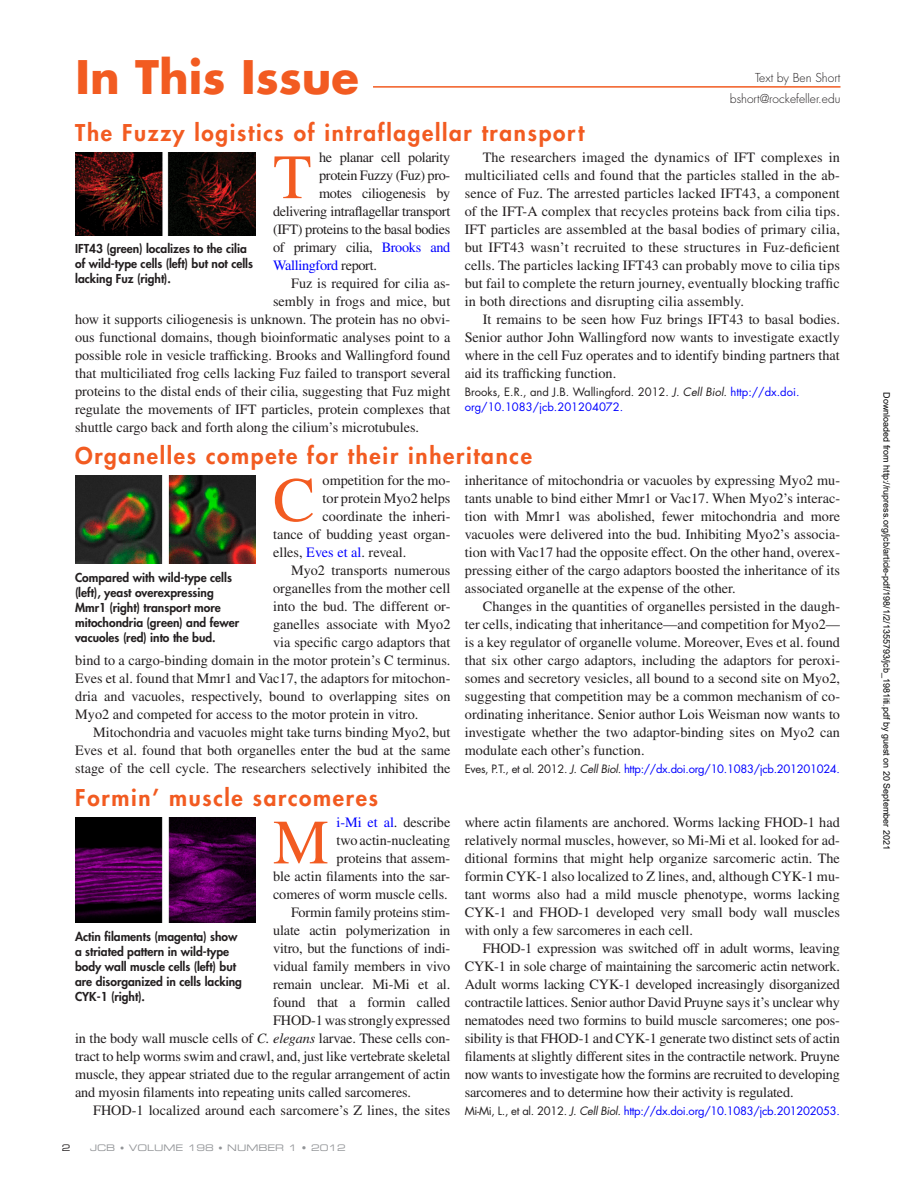
<style>
.page{position:relative;width:918px;height:1188px;background:#fff}
.page>*{position:absolute;margin:0;border:0;box-sizing:border-box;transform-origin:0 0}
.t1{font:63px "Times LT Std";color:#f25b21}
.t2{font:700 45px "Futura Std";color:#f25b21}
.t3{font:800 22.5px "Futura Std";letter-spacing:.075em;color:#f25b21}
.t4{font:14.25px/18px "Times LT Std";color:#231f20;text-align:justify}
.t5{font:14.25px "Times LT Std";letter-spacing:-.025em;color:#231f20}
.t6{font:14.25px "Times LT Std";letter-spacing:-.025em;color:#00f}
.t7{font:800 12px/15px "Futura Std";color:#231f20}
.t8{font:300 12px/21px "Futura Std";color:#231f20;text-align:right}
.t9{font:11.25px "Futura Std";letter-spacing:-.025em;color:#00f}
.t10{font:11.25px/15px "Futura Std";color:#00f}
.t11{font:9px "Arial";color:#000}
.t12{font:9px "Eurostile LT Std Ex 2";color:#939598}
.t13{font:9px "Eurostile LT Std Ex 2";color:#231f20}
.s1{color:#231f20}
.s2{font-style:italic;color:#231f20}
.s3{color:#00f}
.s4{color:#0300ff}
.s5{font-style:italic}
.s6{font-size:8.25px}
</style>
<div class="page">
<hr style="left:373px;top:86px;width:468px;height:2px;background:#f25b21">
<img style="left:75px;top:152px;width:180px;height:83px">
<img style="left:75px;top:475px;width:180px;height:88px">
<img style="left:75px;top:818px;width:180px;height:105px">
<h2 class="t2" style="left:76px;top:56px;width:285px">In This Issue</h2>
<p class="t8" style="left:730px;top:68px;width:112px">Text by Ben Short bshort@rockefeller.edu</p>
<h3 class="t3" style="left:75px;top:122px;width:510px">The Fuzzy logistics of intraflagellar transport</h3>
<h1 class="t1" style="left:273px;top:153px;width:40px">T</h1>
<p class="t5" style="left:319px;top:152px;width:133px">he planar cell polarity</p>
<p class="t4" style="left:465px;top:150px;width:377px;text-indent:18px">The researchers imaged the dynamics of IFT complexes in multiciliated cells and found that the particles stalled in the ab&shy;sence of Fuz. The arrested particles lacked IFT43, a component of the IFT-A complex that recycles proteins back from cilia tips.<br>IFT particles are assembled at the basal bodies of primary cilia, but IFT43 wasn’t recruited to these structures in Fuz-deficient cells. The particles lacking IFT43 can probably move to cilia tips but fail to complete the return journey, eventually blocking traffic in both directions and disrupting cilia assembly.</p>
<p class="t4" style="left:465px;top:312px;width:377px;text-indent:18px">It remains to be seen how Fuz brings IFT43 to basal bodies.<br>Senior author John Wallingford now wants to investigate exactly where in the cell Fuz operates and to identify binding partners that aid its trafficking function.</p>
<p class="t10" style="left:465px;top:385px;width:336px"><span class="s1">Brooks, E.R., and J.B. Wallingford. 2012.</span> <span class="s2">J. Cell Biol.</span> http://dx.doi. org/10.1083/jcb.201204072.</p>
<h3 class="t3" style="left:75px;top:445px;width:458px">Organelles compete for their inheritance</h3>
<h1 class="t1" style="left:273px;top:476px;width:44px">C</h1>
<p class="t4" style="left:323px;top:473px;width:129px">ompetition for the mo-</p>
<p class="t5" style="left:319px;top:170px;width:133px">protein Fuzzy (Fuz) pro-</p>
<p class="t5" style="left:319px;top:188px;width:133px">motes ciliogenesis by</p>
<p class="t5" style="left:273px;top:206px;width:179px">delivering intraflagellar transport</p>
<p class="t5" style="left:273px;top:224px;width:179px">(IFT) proteins to the basal bodies</p>
<p class="t5" style="left:273px;top:242px;width:179px">of primary cilia, <span class="s3">Brooks and</span></p>
<p class="t6" style="left:273px;top:260px;width:105px">Wallingford <span class="s1">report.</span></p>
<p class="t4" style="left:291px;top:276px;width:161px">Fuz is required for cilia as-</p>
<p class="t4" style="left:273px;top:294px;width:179px">sembly in frogs and mice, but</p>
<p class="t4" style="left:75px;top:312px;width:377px">how it supports ciliogenesis is unknown. The protein has no obvi-</p>
<p class="t4" style="left:75px;top:330px;width:377px">ous functional domains, though bioinformatic analyses point to a</p>
<p class="t4" style="left:75px;top:348px;width:377px">possible role in vesicle trafficking. Brooks and Wallingford found</p>
<p class="t4" style="left:75px;top:366px;width:377px">that multiciliated frog cells lacking Fuz failed to transport several</p>
<p class="t4" style="left:75px;top:384px;width:377px">proteins to the distal ends of their cilia, suggesting that Fuz might</p>
<p class="t4" style="left:75px;top:402px;width:377px">regulate the movements of IFT particles, protein complexes that</p>
<p class="t4" style="left:75px;top:420px;width:346px">shuttle cargo back and forth along the cilium’s microtubules.</p>
<p class="t7" style="left:75px;top:242px;width:179px">IFT43 (green) localizes to the cilia of wild-type cells (left) but not cells lacking Fuz (right).</p>
<p class="t4" style="left:465px;top:473px;width:377px">inheritance of mitochondria or vacuoles by expressing Myo2 mu&shy;tants unable to bind either Mmr1 or Vac17. When Myo2’s interac&shy;tion with Mmr1 was abolished, fewer mitochondria and more vacuoles were delivered into the bud. Inhibiting Myo2’s associa&shy;tion with Vac17 had the opposite effect. On the other hand, overex&shy;pressing either of the cargo adaptors boosted the inheritance of its associated organelle at the expense of the other.</p>
<p class="t4" style="left:465px;top:599px;width:377px;text-indent:18px">Changes in the quantities of organelles persisted in the daugh&shy;ter cells, indicating that inheritance—and competition for Myo2— is a key regulator of organelle volume. Moreover, Eves et al. found that six other cargo adaptors, including the adaptors for peroxi&shy;somes and secretory vesicles, all bound to a second site on Myo2, suggesting that competition may be a common mechanism of co&shy;ordinating inheritance. Senior author Lois Weisman now wants to investigate whether the two adaptor-binding sites on Myo2 can modulate each other’s function.</p>
<p class="t9" style="left:465px;top:764px;width:377px"><span class="s1">Eves, P.T., et al. 2012.</span> <span class="s2">J. Cell Biol.</span> http://dx.doi.org/10.1083/jcb.201201024.</p>
<p class="t4" style="left:323px;top:491px;width:129px">tor protein Myo2 helps</p>
<p class="t4" style="left:323px;top:509px;width:129px">coordinate the inheri-</p>
<p class="t4" style="left:273px;top:527px;width:179px">tance of budding yeast organ-</p>
<p class="t4" style="left:273px;top:545px;width:135px">elles, <span class="s4">Eves et al</span>. reveal.</p>
<p class="t4" style="left:291px;top:563px;width:161px">Myo2 transports numerous</p>
<p class="t4" style="left:273px;top:581px;width:179px">organelles from the mother cell</p>
<p class="t4" style="left:273px;top:599px;width:179px">into the bud. The different or-</p>
<p class="t4" style="left:273px;top:617px;width:179px">ganelles associate with Myo2</p>
<p class="t4" style="left:273px;top:635px;width:179px">via specific cargo adaptors that</p>
<p class="t4" style="left:75px;top:653px;width:377px">bind to a cargo-binding domain in the motor protein’s C terminus.</p>
<p class="t4" style="left:75px;top:671px;width:377px">Eves et al. found that Mmr1 and Vac17, the adaptors for mitochon-</p>
<p class="t4" style="left:75px;top:689px;width:377px">dria and vacuoles, respectively, bound to overlapping sites on</p>
<p class="t4" style="left:75px;top:707px;width:345px">Myo2 and competed for access to the motor protein in vitro.</p>
<p class="t4" style="left:93px;top:725px;width:359px">Mitochondria and vacuoles might take turns binding Myo2, but</p>
<p class="t4" style="left:75px;top:743px;width:377px">Eves et al. found that both organelles enter the bud at the same</p>
<p class="t4" style="left:75px;top:761px;width:377px">stage of the cell cycle. The researchers selectively inhibited the</p>
<p class="t7" style="left:75px;top:570px;width:166px">Compared with wild-type cells (left), yeast overexpressing<br>Mmr1 (right) transport more mitochondria (green) and fewer vacuoles (red) into the bud.</p>
<h3 class="t3" style="left:75px;top:787px;width:304px">Formin’ muscle sarcomeres</h3>
<h1 class="t1" style="left:273px;top:819px;width:58px">M</h1>
<p class="t4" style="left:337px;top:815px;width:115px"><span class="s3">i-Mi et al</span>. describe</p>
<p class="t4" style="left:337px;top:833px;width:115px">two actin-nucleating</p>
<p class="t4" style="left:337px;top:851px;width:115px">proteins that assem-</p>
<p class="t4" style="left:273px;top:869px;width:179px">ble actin filaments into the sar-</p>
<p class="t4" style="left:273px;top:887px;width:176px">comeres of worm muscle cells.</p>
<p class="t4" style="left:291px;top:905px;width:161px">Formin family proteins stim-</p>
<p class="t4" style="left:273px;top:923px;width:179px">ulate actin polymerization in</p>
<p class="t4" style="left:273px;top:941px;width:179px">vitro, but the functions of indi-</p>
<p class="t4" style="left:273px;top:959px;width:179px">vidual family members in vivo</p>
<p class="t4" style="left:273px;top:977px;width:179px">remain unclear. Mi-Mi et al.</p>
<p class="t4" style="left:273px;top:995px;width:179px">found that a formin called</p>
<p class="t4" style="left:273px;top:1013px;width:179px">FHOD-1 was strongly expressed</p>
<p class="t4" style="left:75px;top:1031px;width:377px">in the body wall muscle cells of <span class="s5">C. elegans</span> larvae. These cells con-</p>
<p class="t4" style="left:75px;top:1049px;width:377px">tract to help worms swim and crawl, and, just like vertebrate skeletal</p>
<p class="t4" style="left:75px;top:1067px;width:377px">muscle, they appear striated due to the regular arrangement of actin</p>
<p class="t4" style="left:75px;top:1085px;width:338px">and myosin filaments into repeating units called sarcomeres.</p>
<p class="t4" style="left:93px;top:1103px;width:359px">FHOD-1 localized around each sarcomere’s Z lines, the sites</p>
<p class="t7" style="left:75px;top:930px;width:168px">Actin filaments (magenta) show a striated pattern in wild-type body wall muscle cells (left) but are disorganized in cells lacking<br>CYK-1 (right).</p>
<p class="t13" style="left:62px;top:1144px;width:10px">2</p>
<p class="t12" style="left:90px;top:1144px;width:257px">JCB <span class="s6">•</span> VOLUME 198 <span class="s6">•</span> NUMBER 1 • 2012</p>
<p class="t4" style="left:465px;top:815px;width:377px">where actin filaments are anchored. Worms lacking FHOD-1 had relatively normal muscles, however, so Mi-Mi et al. looked for ad&shy;ditional formins that might help organize sarcomeric actin. The formin CYK-1 also localized to Z lines, and, although CYK-1 mu&shy;tant worms also had a mild muscle phenotype, worms lacking CYK-1 and FHOD-1 developed very small body wall muscles with only a few sarcomeres in each cell.</p>
<p class="t4" style="left:465px;top:941px;width:377px;text-indent:18px">FHOD-1 expression was switched off in adult worms, leaving CYK-1 in sole charge of maintaining the sarcomeric actin network.<br>Adult worms lacking CYK-1 developed increasingly disorganized contractile lattices. Senior author David Pruyne says it’s unclear why nematodes need two formins to build muscle sarcomeres; one pos&shy;sibility is that FHOD-1 and CYK-1 generate two distinct sets of actin filaments at slightly different sites in the contractile network. Pruyne now wants to investigate how the formins are recruited to developing sarcomeres and to determine how their activity is regulated.</p>
<p class="t9" style="left:465px;top:1106px;width:377px"><span class="s1">Mi-Mi, L., et al. 2012.</span> <span class="s2">J. Cell Biol.</span> http://dx.doi.org/10.1083/jcb.201202053.</p>
<p class="t11" style="left:890px;top:392px;width:459px;rotate:90deg">Downloaded from http://rupress.org/jcb/article-pdf/198/1/2/1355793/jcb_1981iti.pdf by guest on 20 September 2021</p>
</div>
